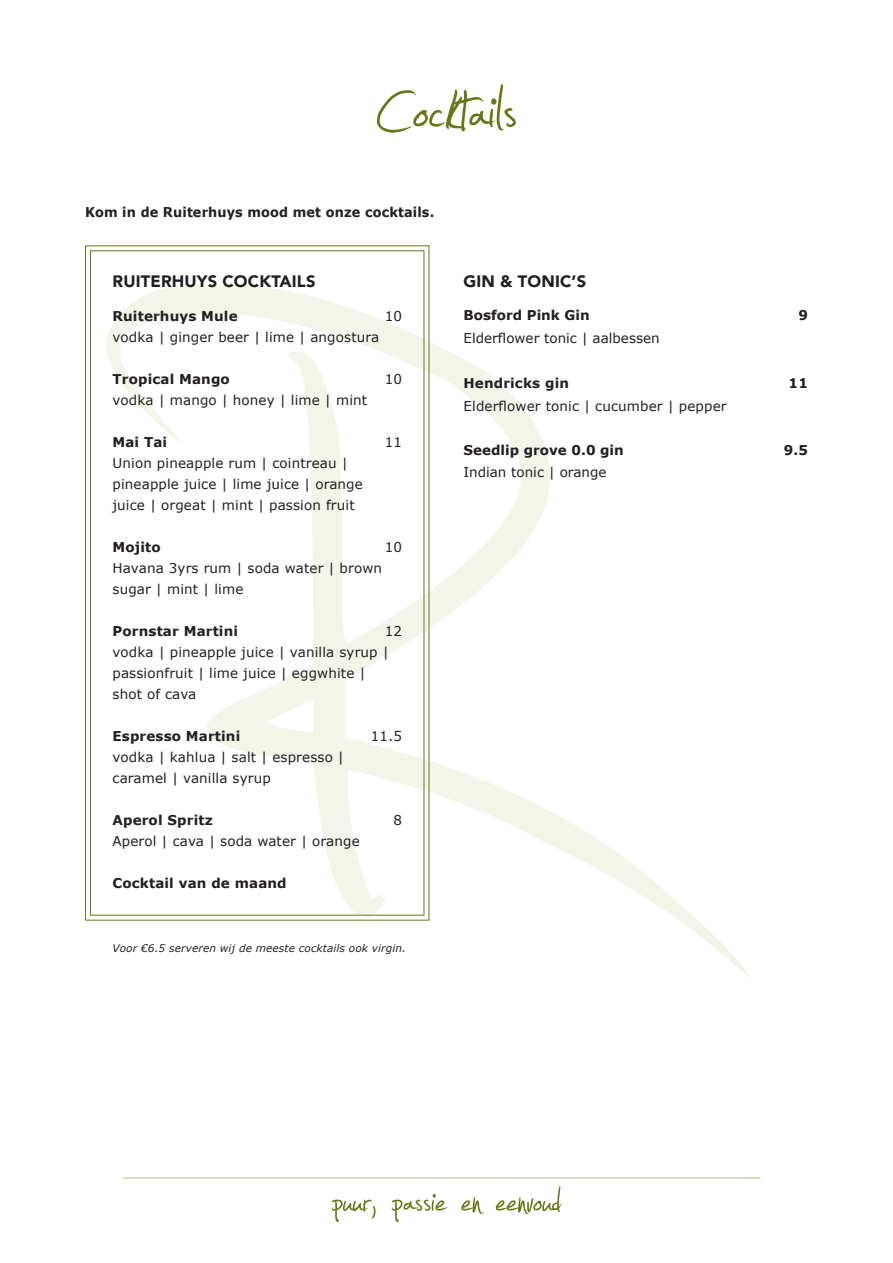
<style>
.page{position:relative;width:893px;height:1263px;background:#fff}
.page>*{position:absolute;margin:0;border:0;box-sizing:border-box;transform-origin:0 0}
.Titel{font:135px "Jellyka Estryas Handwriting";color:#677717}
.t1{font:79.2px "Jellyka Estryas Handwriting";color:#677717}
.koptitel{font:900 16.5px "Avenir";letter-spacing:.01em;color:#231f20}
.Body{font:13.5px/21px "Verdana";letter-spacing:.01em;color:#231f20}
.Body-2{font:700 13.5px "Verdana";letter-spacing:.01em;color:#231f20}
.Alineastijl_2{font:13.5px "Verdana";color:#231f20}
.Body-3{font:700 13.5px "Verdana";letter-spacing:.01em;color:#231f20;scale:.95 1}
.Alineastijl_2-2{font:700 13.5px "Verdana";color:#231f20}
.Body-4{font:italic 10.5px "Verdana";letter-spacing:.01em;color:#231f20}
</style>
<div class="page">
<hr style="left:123px;top:1177px;width:637px;height:1px;background:#bdc497">
<svg style="left:430px;top:342px;width:319px;height:635px"></svg>
<svg style="left:85px;top:245px;width:345px;height:676px"></svg>
<p class="Titel" style="left:376px;top:53px;width:142px">Cocktails</p>
<p class="Body-3" style="left:85px;top:203px;width:369px">Kom in de Ruiterhuys mood met onze cocktails.</p>
<p class="koptitel" style="left:113px;top:267px;width:204px">RUITERHUYS COCKTAILS</p>
<p class="Body-2" style="left:113px;top:307px;width:127px">Ruiterhuys Mule</p>
<p class="Body" style="left:385px;top:306px;width:19px">10</p>
<p class="Body" style="left:113px;top:327px;width:268px">vodka | ginger beer | lime | angostura</p>
<p class="Body-2" style="left:113px;top:370px;width:119px">Tropical Mango</p>
<p class="Body" style="left:385px;top:369px;width:19px">10</p>
<p class="Body" style="left:113px;top:390px;width:256px">vodka | mango | honey | lime | mint</p>
<p class="Body-2" style="left:113px;top:433px;width:56px">Mai Tai</p>
<p class="Body" style="left:385px;top:432px;width:19px">11</p>
<p class="Body" style="left:113px;top:453px;width:237px">Union pineapple rum | cointreau |</p>
<p class="Body" style="left:113px;top:474px;width:252px">pineapple juice | lime juice | orange juice | orgeat | mint | passion fruit</p>
<p class="Body-2" style="left:113px;top:538px;width:50px">Mojito</p>
<p class="Body" style="left:385px;top:537px;width:19px">10</p>
<p class="Body" style="left:113px;top:558px;width:271px">Havana 3yrs rum | soda water | brown sugar | mint | lime</p>
<p class="Body-2" style="left:113px;top:622px;width:127px">Pornstar Martini</p>
<p class="Body" style="left:385px;top:621px;width:19px">12</p>
<p class="Body" style="left:113px;top:642px;width:278px">vodka | pineapple juice | vanilla syrup |</p>
<p class="Body" style="left:113px;top:663px;width:255px">passionfruit | lime juice | eggwhite | shot of cava</p>
<p class="Body-2" style="left:113px;top:727px;width:129px">Espresso Martini</p>
<p class="Body" style="left:371px;top:726px;width:33px">11.5</p>
<p class="Body" style="left:113px;top:747px;width:233px">vodka | kahlua | salt | espresso | caramel | vanilla syrup</p>
<p class="Body-2" style="left:113px;top:811px;width:102px">Aperol Spritz</p>
<p class="Body" style="left:393px;top:810px;width:10px">8</p>
<p class="Body" style="left:113px;top:831px;width:249px">Aperol | cava | soda water | orange</p>
<p class="Body-2" style="left:113px;top:874px;width:176px">Cocktail van de maand</p>
<p class="Body-4" style="left:113px;top:941px;width:295px">Voor €6.5 serveren wij de meeste cocktails ook virgin.</p>
<p class="koptitel" style="left:463px;top:267px;width:124px">GIN &amp; TONIC’S</p>
<p class="Alineastijl_2-2" style="left:463px;top:307px;width:128px">Bosford Pink Gin</p>
<p class="Alineastijl_2-2" style="left:798px;top:307px;width:11px">9</p>
<p class="Alineastijl_2" style="left:463px;top:329px;width:198px">Elderflower tonic | aalbessen</p>
<p class="Body-2" style="left:463px;top:375px;width:107px">Hendricks gin</p>
<p class="Body-2" style="left:789px;top:375px;width:21px">11</p>
<p class="Body" style="left:463px;top:395px;width:265px">Elderflower tonic | cucumber | pepper</p>
<p class="Alineastijl_2-2" style="left:463px;top:441px;width:162px">Seedlip grove 0.0 gin</p>
<p class="Alineastijl_2-2" style="left:784px;top:441px;width:26px">9.5</p>
<p class="Alineastijl_2" style="left:463px;top:463px;width:144px">Indian tonic | orange</p>
<h2 class="t1" style="left:332px;top:1167px;width:230px">puur, passie en eenvoud</h2>
</div>
